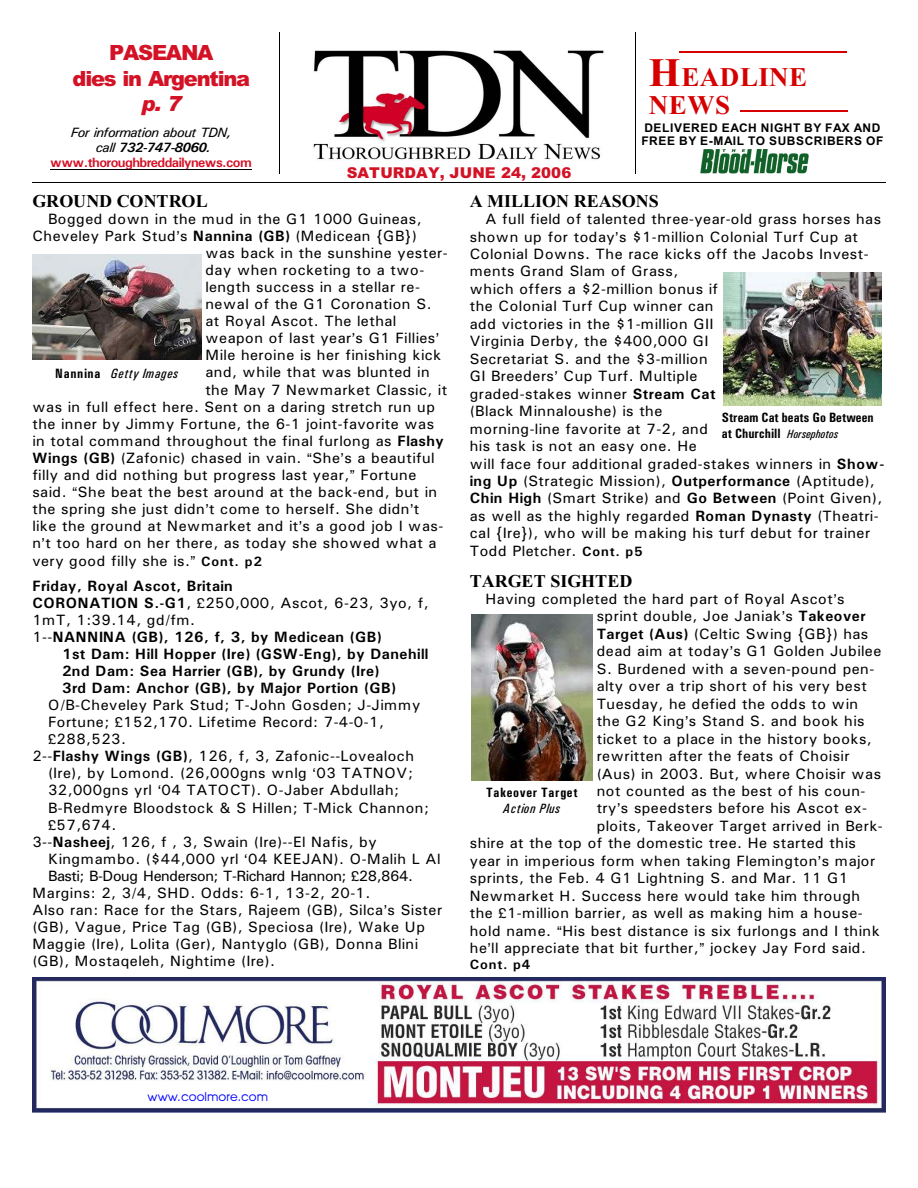
<style>
.page{position:relative;width:918px;height:1188px;background:#fff}
.page>*{position:absolute;margin:0;border:0;box-sizing:border-box;transform-origin:0 0}
.t1{font:700 27px/27.3px "Times New Roman";letter-spacing:.02em;color:#d60000}
.t2{font:900 21px/25.2px "Arial";letter-spacing:-.055em;color:#d41226;text-align:center}
.t3{font:italic 900 21px "Arial";color:#d41226}
.t4{font:700 18px "Times New Roman";color:#000}
.t5{font:15px/17.4px "Univers";letter-spacing:.03em;color:#000}
.t6{font:700 15px/17.1px "Univers";letter-spacing:.035em;color:#000}
.t7{font:15px "Univers";letter-spacing:-.025em;color:#000}
.t8{font:900 15px "Arial";letter-spacing:.005em;color:#d41226}
.t9{font:700 13.5px/15px "Univers";letter-spacing:-.04em;color:#d41226;text-align:center}
.t10{font:700 13.5px/15.6px "Univers Condensed";letter-spacing:.005em;color:#000}
.t11{font:italic 13.5px "Univers Condensed";letter-spacing:.045em;color:#000}
.t12{font:700 13.5px "Univers Condensed";letter-spacing:.045em;color:#000}
.t13{font:700 13.5px "Univers";letter-spacing:.065em;color:#000}
.t14{font:700 12px/12.8px "Arial";letter-spacing:.045em;color:#000}
.t15{font:12px "Advance";color:#00f}
.s1{font-weight:400;font-style:italic;color:#000}
.s2{font-style:italic;color:#000}
.s3{font-size:40.5px}
.s4{font-weight:700}
.s5{font-weight:700;font-size:13.5px}
.s6{font-weight:400}
.s7{font-weight:700;font-style:normal}
.s8{font-weight:400;font-style:italic;font-size:12px}
</style>
<div class="page">
<hr style="left:50px;top:170px;width:201px;height:1px;background:#000">
<img style="left:313px;top:50px;width:291px;height:110px">
<img style="left:700px;top:150px;width:109px;height:24px">
<hr style="left:280px;top:32px;width:1px;height:142px;background:#000">
<hr style="left:635px;top:32px;width:1px;height:142px;background:#000">
<hr style="left:32px;top:183px;width:853px;height:1px;background:#000">
<hr style="left:680px;top:51px;width:167px;height:1px;background:#d60000">
<hr style="left:740px;top:111px;width:108px;height:1px;background:#d60000">
<img style="left:32px;top:977px;width:854px;height:135px">
<img style="left:32px;top:255px;width:169px;height:104px">
<img style="left:724px;top:272px;width:158px;height:133px">
<img style="left:471px;top:614px;width:121px;height:167px">
<h2 class="t2" style="left:73px;top:43px;width:179px">PASEANA<br>dies in Argentina</h2>
<h2 class="t3" style="left:142px;top:95px;width:41px">p. 7</h2>
<p class="t9" style="left:50px;top:126px;width:203px"><span class="s1">For information about TDN,<br>call</span> <span class="s2">732-747-8060. </span>www.thoroughbreddailynews.com</p>
<p class="t8" style="left:347px;top:168px;width:226px">SATURDAY, JUNE 24, 2006</p>
<h1 class="t1" style="left:649px;top:66px;width:160px"><span class="s3">H</span>EADLINE<br>NEWS</h1>
<p class="t14" style="left:641px;top:123px;width:244px">DELIVERED EACH NIGHT BY FAX AND<br>FREE BY E-MAIL TO SUBSCRIBERS OF</p>
<p class="t4" style="left:32px;top:195px;width:177px">GROUND CONTROL</p>
<p class="t5" style="left:48px;top:211px;width:375px">Bogged down in the mud in the G1 1000 Guineas,</p>
<p class="t5" style="left:32px;top:228px;width:386px">Cheveley Park Stud s <span class="s4">Nannina (GB)</span> (Medicean {GB})</p>
<p class="t5" style="left:205px;top:245px;width:244px">was back in the sunshine yester-</p>
<p class="t5" style="left:205px;top:262px;width:221px">day when rocketing to a two-</p>
<p class="t5" style="left:205px;top:279px;width:216px">length success in a stellar re-</p>
<p class="t5" style="left:205px;top:297px;width:228px">newal of the G1 Coronation S.</p>
<p class="t5" style="left:205px;top:314px;width:193px">at Royal Ascot. The lethal</p>
<p class="t5" style="left:205px;top:331px;width:232px">weapon of last year s G1 Fillies</p>
<p class="t5" style="left:205px;top:348px;width:237px">Mile heroine is her finishing kick</p>
<p class="t5" style="left:205px;top:365px;width:226px">and, while that was blunted in</p>
<p class="t5" style="left:205px;top:382px;width:243px">the May 7 Newmarket Classic, it</p>
<p class="t5" style="left:32px;top:399px;width:404px">was in full effect here. Sent on a daring stretch run up</p>
<p class="t5" style="left:32px;top:416px;width:403px">the inner by Jimmy Fortune, the 6-1 joint-favorite was</p>
<p class="t5" style="left:32px;top:433px;width:413px">in total command throughout the final furlong as <span class="s4">Flashy</span></p>
<p class="t5" style="left:32px;top:450px;width:404px"><span class="s4">Wings (GB)</span> (Zafonic) chased in vain. She s a beautiful</p>
<p class="t5" style="left:32px;top:468px;width:386px">filly and did nothing but progress last year, Fortune</p>
<p class="t5" style="left:32px;top:485px;width:406px">said. She beat the best around at the back-end, but in</p>
<p class="t5" style="left:32px;top:502px;width:388px">the spring she just didn t come to herself. She didn t</p>
<p class="t5" style="left:32px;top:519px;width:413px">like the ground at Newmarket and it s a good job I was-</p>
<p class="t5" style="left:32px;top:536px;width:406px">n t too hard on her there, as today she showed what a</p>
<p class="t5" style="left:32px;top:553px;width:231px">very good filly she is. <span class="s5">Cont. p2</span></p>
<p class="t6" style="left:32px;top:578px;width:398px">Friday, Royal Ascot, Britain<br>CORONATION S.-G1<span class="s6">, 250,000, Ascot, 6-23, 3yo, f, 1mT, 1:39.14, gd/fm.<br>1--</span>NANNINA (GB), 126, f, 3, by Medicean (GB)</p>
<p class="t6" style="left:62px;top:647px;width:368px">1st Dam: Hill Hopper (Ire) (GSW-Eng), by Danehill<br>2nd Dam: Sea Harrier (GB), by Grundy (Ire)<br>3rd Dam: Anchor (GB), by Major Portion (GB)</p>
<p class="t5" style="left:48px;top:697px;width:374px">O/B-Cheveley Park Stud; T-John Gosden; J-Jimmy</p>
<p class="t5" style="left:48px;top:714px;width:337px">Fortune; 152,170. Lifetime Record: 7-4-0-1,</p>
<p class="t5" style="left:57px;top:732px;width:71px">288,523.</p>
<p class="t5" style="left:32px;top:749px;width:383px">2--<span class="s4">Flashy Wings (GB)</span>, 126, f, 3, Zafonic--Lovealoch</p>
<p class="t5" style="left:48px;top:766px;width:367px">(Ire), by Lomond. (26,000gns wnlg 03 TATNOV;</p>
<p class="t5" style="left:48px;top:783px;width:353px">32,000gns yrl 04 TATOCT). O-Jaber Abdullah;</p>
<p class="t5" style="left:48px;top:800px;width:383px">B-Redmyre Bloodstock &amp; S Hillen; T-Mick Channon;</p>
<p class="t5" style="left:57px;top:817px;width:61px">57,674.</p>
<p class="t5" style="left:32px;top:834px;width:346px">3--<span class="s4">Nasheej</span>, 126, f , 3, Swain (Ire)--El Nafis, by</p>
<p class="t5" style="left:48px;top:851px;width:394px">Kingmambo. ($44,000 yrl 04 KEEJAN). O-Malih L Al</p>
<p class="t7" style="left:48px;top:871px;width:367px">Basti; B-Doug Henderson; T-Richard Hannon; 28,864.</p>
<p class="t5" style="left:32px;top:885px;width:340px">Margins: 2, 3/4, SHD. Odds: 6-1, 13-2, 20-1.</p>
<p class="t5" style="left:32px;top:903px;width:411px">Also ran: Race for the Stars, Rajeem (GB), Silca s Sister</p>
<p class="t5" style="left:32px;top:920px;width:394px">(GB), Vague, Price Tag (GB), Speciosa (Ire), Wake Up</p>
<p class="t5" style="left:32px;top:937px;width:388px">Maggie (Ire), Lolita (Ger), Nantyglo (GB), Donna Blini</p>
<p class="t5" style="left:32px;top:954px;width:244px">(GB), Mostaqeleh, Nightime (Ire).</p>
<p class="t11" style="left:55px;top:369px;width:125px"><span class="s7">Nannina</span> Getty Images</p>
<p class="t4" style="left:470px;top:195px;width:191px">A MILLION REASONS</p>
<p class="t5" style="left:470px;top:212px;width:416px;text-indent:16px">A full field of talented three-year-old grass horses has shown up for today s $1-million Colonial Turf Cup at Colonial Downs. The race kicks off the Jacobs Invest&shy;ments Grand Slam of Grass,<br>which offers a $2-million bonus if<br>the Colonial Turf Cup winner can<br>add victories in the $1-million GII<br>Virginia Derby, the $400,000 GI<br>Secretariat S. and the $3-million<br>GI Breeders Cup Turf. Multiple<br>graded-stakes winner <span class="s4">Stream Cat<br></span>(Black Minnaloushe) is the<br>morning-line favorite at 7-2, and<br>his task is not an easy one. He<br>will face four additional graded-stakes winners in <span class="s4">Show&shy;ing Up</span> (Strategic Mission), <span class="s4">Outperformance</span> (Aptitude), <span class="s4">Chin High</span> (Smart Strike) and <span class="s4">Go Between</span> (Point Given), as well as the highly regarded <span class="s4">Roman Dynasty</span> (Theatri&shy;cal {Ire}), who will be making his turf debut for trainer Todd Pletcher. <span class="s5">Cont. p5</span></p>
<p class="t4" style="left:470px;top:574px;width:164px">TARGET SIGHTED</p>
<p class="t5" style="left:485px;top:591px;width:361px">Having completed the hard part of Royal Ascot s</p>
<p class="t5" style="left:597px;top:609px;width:270px">sprint double, Joe Janiak s <span class="s4">Takeover</span></p>
<p class="t5" style="left:597px;top:626px;width:273px"><span class="s4">Target (Aus)</span> (Celtic Swing {GB}) has</p>
<p class="t5" style="left:597px;top:644px;width:286px">dead aim at today s G1 Golden Jubilee</p>
<p class="t5" style="left:597px;top:661px;width:279px">S. Burdened with a seven-pound pen-</p>
<p class="t5" style="left:597px;top:679px;width:272px">alty over a trip short of his very best</p>
<p class="t5" style="left:597px;top:696px;width:263px">Tuesday, he defied the odds to win</p>
<p class="t5" style="left:597px;top:714px;width:269px">the G2 King s Stand S. and book his</p>
<p class="t5" style="left:597px;top:731px;width:277px">ticket to a place in the history books,</p>
<p class="t5" style="left:597px;top:749px;width:254px">rewritten after the feats of Choisir</p>
<p class="t5" style="left:597px;top:766px;width:286px">(Aus) in 2003. But, where Choisir was</p>
<p class="t5" style="left:597px;top:783px;width:270px">not counted as the best of his coun-</p>
<p class="t5" style="left:597px;top:801px;width:272px">try s speedsters before his Ascot ex-</p>
<p class="t5" style="left:597px;top:818px;width:288px">ploits, Takeover Target arrived in Berk-</p>
<p class="t5" style="left:470px;top:836px;width:388px">shire at the top of the domestic tree. He started this</p>
<p class="t5" style="left:470px;top:853px;width:407px">year in imperious form when taking Flemington s major</p>
<p class="t5" style="left:470px;top:871px;width:380px">sprints, the Feb. 4 G1 Lightning S. and Mar. 11 G1</p>
<p class="t5" style="left:470px;top:888px;width:392px">Newmarket H. Success here would take him through</p>
<p class="t5" style="left:470px;top:906px;width:395px">the 1-million barrier, as well as making him a house-</p>
<p class="t5" style="left:470px;top:923px;width:411px">hold name. His best distance is six furlongs and I think</p>
<p class="t5" style="left:470px;top:941px;width:398px">he ll appreciate that bit further, jockey Jay Ford said.</p>
<p class="t13" style="left:470px;top:960px;width:62px">Cont. p4</p>
<p class="t10" style="left:722px;top:411px;width:153px">Stream Cat beats Go Between at Churchill <span class="s8">Horsephotos</span></p>
<p class="t12" style="left:486px;top:788px;width:93px">Takeover Target</p>
<p class="t11" style="left:503px;top:804px;width:58px">Action Plus</p>
<p class="t15" style="left:148px;top:1092px;width:122px">www.coolmore.com</p>
</div>
